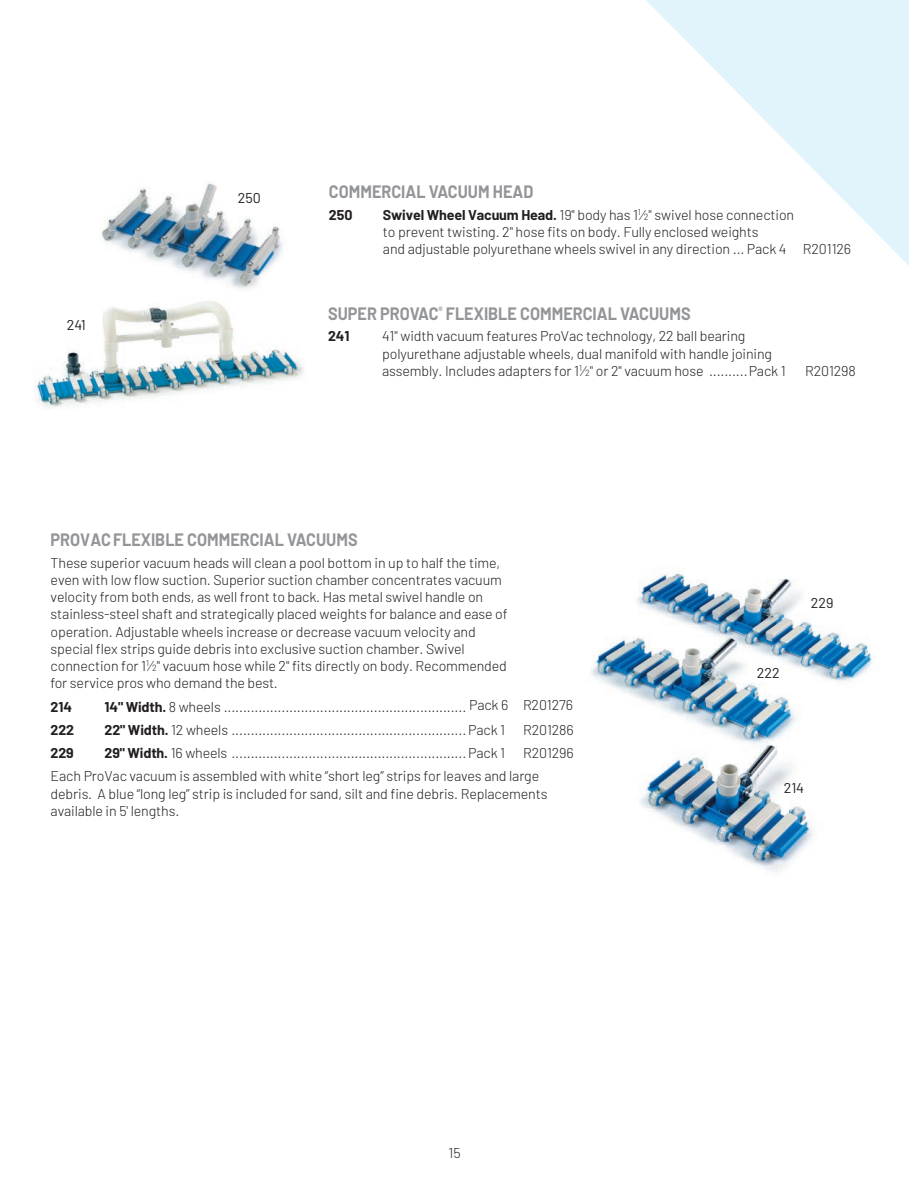
<style>
.page{position:relative;width:909px;height:1179px;background:#fff}
.page>*{position:absolute;margin:0;border:0;box-sizing:border-box;transform-origin:0 0}
.Gray_Subhead{font:700 18px "Barlow";color:#939598;scale:.9 1}
.t1{font:300 14.25px/17.2px "Barlow";letter-spacing:-.01em;color:#231f20}
.Number_Labels{font:14.25px "Barlow";color:#231f20}
.t2{font:700 14.25px "Barlow";letter-spacing:-.01em;color:#231f20}
.s1{font-weight:700}
.s2{font-size:9px}
</style>
<div class="page">
<img style="left:35px;top:301px;width:269px;height:108px">
<img style="left:101px;top:183px;width:182px;height:107px">
<img style="left:591px;top:573px;width:282px;height:299px">
<svg style="left:646px;top:0;width:263px;height:266px"></svg>
<p class="Number_Labels" style="left:67px;top:315px;width:21px">241</p>
<p class="Number_Labels" style="left:238px;top:187px;width:25px">250</p>
<p class="Gray_Subhead" style="left:329px;top:178px;width:229px">COMMERCIAL VACUUM HEAD</p>
<p class="t2" style="left:329px;top:204px;width:25px">250</p>
<p class="t1" style="left:383px;top:205px;width:470px"><span class="s1">Swivel Wheel Vacuum Head.</span> 19" body has 1<sup>1</sup>⁄<span class="s2">2</span>" swivel hose connection<br>to prevent twisting. 2" hose fits on body. Fully enclosed weights<br>and adjustable polyurethane wheels swivel in any direction ... Pack 4 R201126</p>
<p class="Gray_Subhead" style="left:328px;top:300px;width:404px">SUPER PROVAC<sup>®</sup> FLEXIBLE COMMERCIAL VACUUMS</p>
<p class="t2" style="left:328px;top:326px;width:23px">241</p>
<p class="t1" style="left:382px;top:327px;width:405px">41" width vacuum features ProVac technology, 22 ball bearing polyurethane adjustable wheels, dual manifold with handle joining assembly. Includes adapters for 1<sup>1</sup>⁄<span class="s2">2</span>" or 2" vacuum hose ..........Pack 1</p>
<p class="t1" style="left:805px;top:361px;width:52px">R201298</p>
<p class="Gray_Subhead" style="left:51px;top:526px;width:343px">PROVACFLEXIBLE COMMERCIAL VACUUMS</p>
<p class="t1" style="left:51px;top:553px;width:459px">These superior vacuum heads will clean a pool bottom in up to half the time, even with low flow suction. Superior suction chamber concentrates vacuum velocity from both ends, as well front to back. Has metal swivel handle on stainless-steel shaft and strategically placed weights for balance and ease of operation. Adjustable wheels increase or decrease vacuum velocity and special flex strips guide debris into exclusive suction chamber. Swivel connection for 1<sup>1</sup>⁄<span class="s2">2</span>" vacuum hose while 2" fits directly on body. Recommended for service pros who demand the best.</p>
<p class="t2" style="left:51px;top:696px;width:23px">214</p>
<p class="t1" style="left:105px;top:697px;width:402px"><span class="s1">14" Width.</span> 8 wheels .........................................................................</p>
<p class="t2" style="left:51px;top:719px;width:25px">222</p>
<p class="t1" style="left:105px;top:720px;width:402px"><span class="s1">22" Width.</span> 12 wheels .............................................................Pack 1</p>
<p class="t1" style="left:523px;top:720px;width:52px">R201286</p>
<p class="t2" style="left:51px;top:743px;width:25px">229</p>
<p class="t1" style="left:105px;top:744px;width:402px"><span class="s1">29" Width.</span> 16 wheels .............................................................Pack 1</p>
<p class="t1" style="left:523px;top:744px;width:52px">R201296</p>
<p class="t1" style="left:51px;top:767px;width:498px">Each ProVac vacuum is assembled with white “short leg” strips for leaves and large debris. A blue “long leg” strip is included for sand, silt and fine debris. Replacements available in 5' lengths.</p>
<p class="t1" style="left:469px;top:696px;width:105px">Pack 6 R201276</p>
<p class="t1" style="left:448px;top:1144px;width:14px">15</p>
<p class="Number_Labels" style="left:757px;top:663px;width:24px">222</p>
<p class="Number_Labels" style="left:811px;top:593px;width:24px">229</p>
<p class="Number_Labels" style="left:784px;top:778px;width:22px">214</p>
</div>
